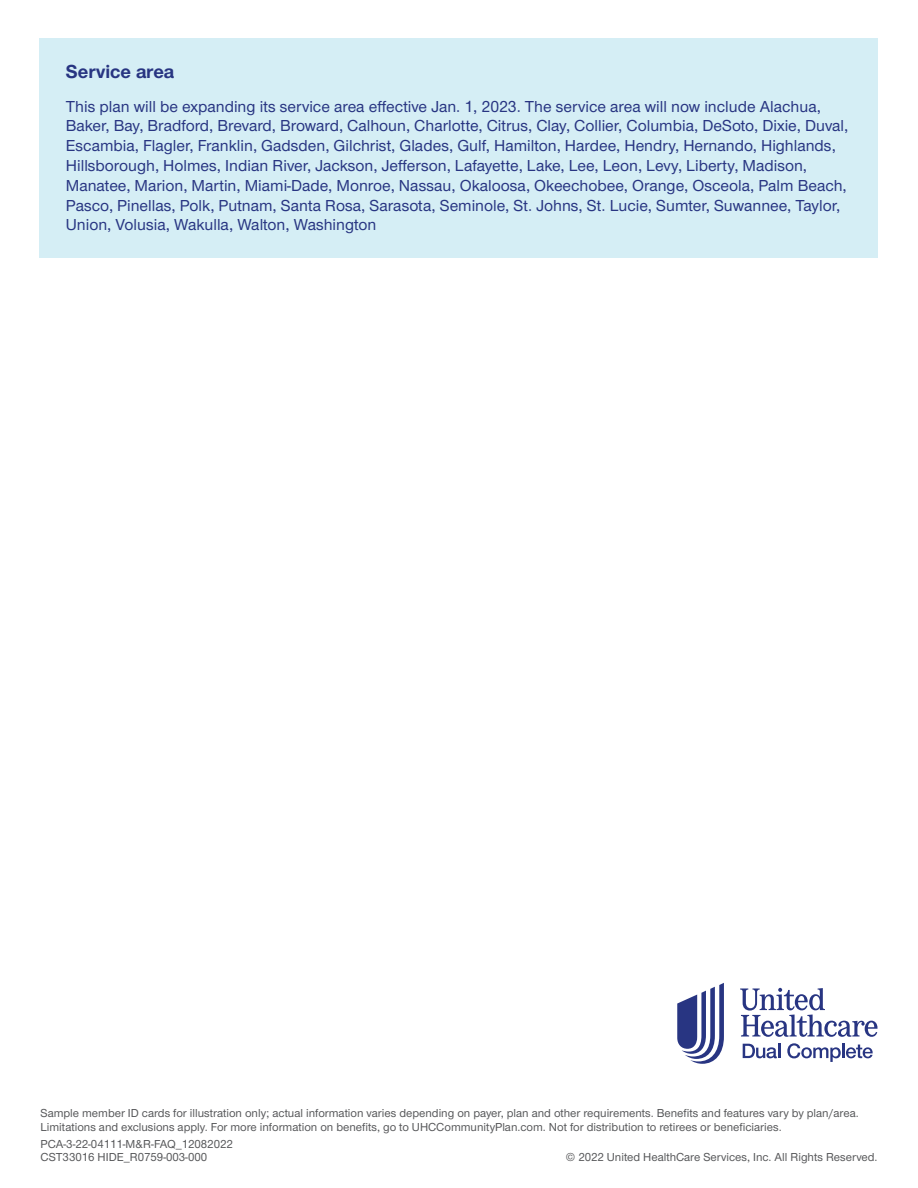
<style>
.page{position:relative;width:918px;height:1188px;background:#fff}
.page>*{position:absolute;margin:0;border:0;box-sizing:border-box;transform-origin:0 0}
.t1{font:700 19.5px "UHC Sans";color:#283582}
.t2{font:500 16.5px/19.8px "UHC Sans";color:#283582}
.t3{font:500 12px/13.5px "UHC Sans";color:#57585a}
</style>
<div class="page">
<svg style="left:677px;top:983px;width:47px;height:81px"></svg>
<svg style="left:740px;top:988px;width:137px;height:49px"></svg>
<svg style="left:743px;top:1044px;width:34px;height:14px"></svg>
<hr style="left:778px;top:1044px;width:3px;height:14px;background:#283582">
<svg style="left:787px;top:1043px;width:86px;height:19px"></svg>
<div style="left:39px;top:38px;width:839px;height:219px;background:#d5eef5"></div>
<p class="t1" style="left:66px;top:59px;width:110px">Service area</p>
<p class="t2" style="left:66px;top:96px;width:784px">This plan will be expanding its service area effective Jan. 1, 2023. The service area will now include Alachua, Baker, Bay, Bradford, Brevard, Broward, Calhoun, Charlotte, Citrus, Clay, Collier, Columbia, DeSoto, Dixie, Duval, Escambia, Flagler, Franklin, Gadsden, Gilchrist, Glades, Gulf, Hamilton, Hardee, Hendry, Hernando, Highlands, Hillsborough, Holmes, Indian River, Jackson, Jefferson, Lafayette, Lake, Lee, Leon, Levy, Liberty, Madison, Manatee, Marion, Martin, Miami-Dade, Monroe, Nassau, Okaloosa, Okeechobee, Orange, Osceola, Palm Beach, Pasco, Pinellas, Polk, Putnam, Santa Rosa, Sarasota, Seminole, St. Johns, St. Lucie, Sumter, Suwannee, Taylor, Union, Volusia, Wakulla, Walton, Washington</p>
<p class="t3" style="left:40px;top:1106px;width:820px">Sample member ID cards for illustration only; actual information varies depending on payer, plan and other requirements. Benefits and features vary by plan/area.<br>Limitations and exclusions apply. For more information on benefits, go to UHCCommunityPlan.com. Not for distribution to retirees or beneficiaries.</p>
<p class="t3" style="left:40px;top:1136px;width:194px">PCA-3-22-04111-M&amp;R-FAQ_12082022<br>CST33016 HIDE_R0759-003-000</p>
<p class="t3" style="left:566px;top:1150px;width:313px">© 2022 United HealthCare Services, Inc. All Rights Reserved.</p>
</div>
